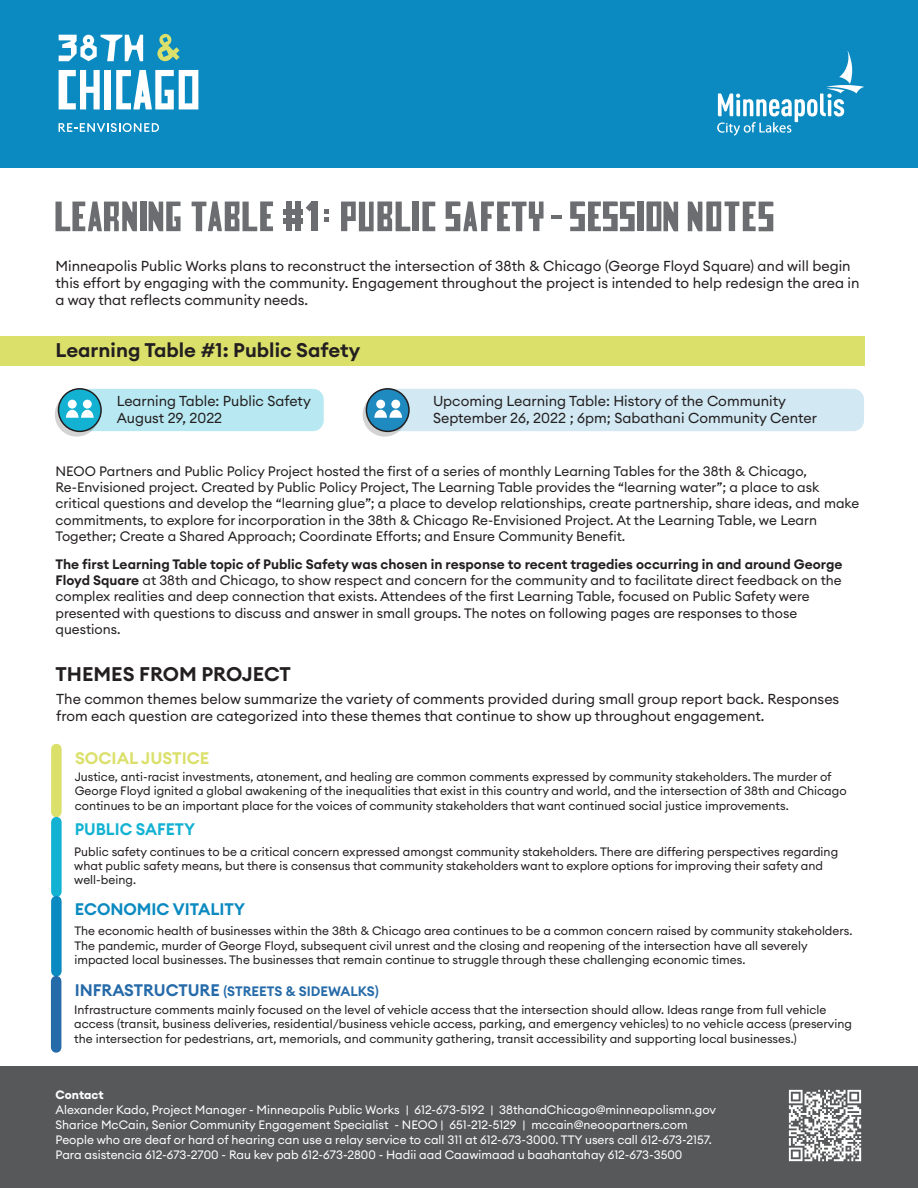
<style>
.page{position:relative;width:918px;height:1188px;background:#fff}
.page>*{position:absolute;margin:0;border:0;box-sizing:border-box;transform-origin:0 0}
.t1{font:600 19.5px "Euclid Circular A";color:#231f20}
.t2{font:600 16.5px "Euclid Circular A";color:#0a8ac0}
.t3{font:600 16.5px "Euclid Circular A";color:#dbe06b}
.t4{font:600 16.5px "Euclid Circular A";color:#13b2d3}
.t5{font:14.25px/17.1px "Euclid Circular A";color:#231f20}
.t6{font:13.5px/16.2px "Euclid Circular A";color:#231f20}
.t7{font:600 13.5px "Euclid Circular A";color:#266ba9}
.t8{font:12px/14.4px "Euclid Circular A";color:#231f20}
.t9{font:12px/15px "Euclid Circular A";color:#fff}
.t10{font:700 12px "Euclid Circular A";letter-spacing:-.005em;color:#fff}
.s1{font-weight:600}
.s2{font-size:16.5px}
</style>
<div class="page">
<div style="left:80px;top:389px;width:244px;height:42px;background:#b8e8f1;border-radius:11px"></div>
<div style="left:386px;top:389px;width:478px;height:42px;background:#d2e8f2;border-radius:11px"></div>
<svg style="left:56px;top:393px;width:42px;height:43px"></svg>
<div style="left:55px;top:393px;width:44px;height:44px;border:2px solid #231f20;border-radius:50%"></div>
<svg style="left:363px;top:393px;width:43px;height:43px"></svg>
<div style="left:363px;top:393px;width:44px;height:44px;border:2px solid #231f20;border-radius:50%"></div>
<div style="left:0;top:0;width:918px;height:168px;background:#0a8ac0"></div>
<svg style="left:59px;top:70px;width:41px;height:39px"></svg>
<div style="left:105px;top:70px;width:6px;height:39px;background:#fff"></div>
<svg style="left:116px;top:70px;width:82px;height:39px"></svg>
<svg style="left:59px;top:35px;width:84px;height:26px"></svg>
<svg style="left:157px;top:34px;width:23px;height:27px"></svg>
<svg style="left:59px;top:123px;width:100px;height:9px"></svg>
<svg style="left:717px;top:51px;width:147px;height:85px"></svg>
<div style="left:0;top:336px;width:864px;height:30px;background:#dbe06b"></div>
<div style="left:59px;top:389px;width:42px;height:42px;background:#13b2d3;border-radius:50%"></div>
<div style="left:58px;top:388px;width:44px;height:44px;border:2px solid #231f20;border-radius:50%"></div>
<div style="left:366px;top:389px;width:43px;height:42px;background:#1e8ac0;border-radius:50%"></div>
<div style="left:366px;top:388px;width:44px;height:44px;border:2px solid #231f20;border-radius:50%"></div>
<div style="left:68px;top:400px;width:9px;height:9px;background:#fff;border-radius:50%"></div>
<div style="left:83px;top:400px;width:9px;height:9px;background:#fff;border-radius:50%"></div>
<svg style="left:66px;top:410px;width:28px;height:8px"></svg>
<div style="left:376px;top:400px;width:9px;height:9px;background:#fff;border-radius:50%"></div>
<div style="left:391px;top:400px;width:9px;height:9px;background:#fff;border-radius:50%"></div>
<svg style="left:374px;top:410px;width:28px;height:8px"></svg>
<div style="left:51px;top:749px;width:11px;height:63px;background:#dbe06b"></div>
<div style="left:0;top:1066px;width:918px;height:122px;background:#57585a"></div>
<img style="left:788px;top:1089px;width:74px;height:73px">
<div style="left:51px;top:822px;width:11px;height:70px;background:#13b2d3"></div>
<div style="left:51px;top:901px;width:11px;height:70px;background:#0a8ac0"></div>
<div style="left:51px;top:981px;width:10px;height:66px;background:#266ba9"></div>
<svg style="left:56px;top:201px;width:81px;height:30px"></svg>
<div style="left:140px;top:202px;width:6px;height:29px;background:#6c6d70"></div>
<div style="left:637px;top:202px;width:6px;height:29px;background:#6c6d70"></div>
<div style="left:413px;top:202px;width:6px;height:29px;background:#6c6d70"></div>
<div style="left:311px;top:202px;width:6px;height:29px;background:#6c6d70"></div>
<svg style="left:149px;top:201px;width:32px;height:30px"></svg>
<svg style="left:192px;top:201px;width:81px;height:30px"></svg>
<svg style="left:341px;top:201px;width:69px;height:30px"></svg>
<svg style="left:422px;top:202px;width:13px;height:29px"></svg>
<svg style="left:570px;top:201px;width:65px;height:30px"></svg>
<svg style="left:446px;top:201px;width:98px;height:30px"></svg>
<svg style="left:646px;top:201px;width:32px;height:30px"></svg>
<svg style="left:688px;top:201px;width:85px;height:30px"></svg>
<div style="left:286px;top:202px;width:5px;height:29px;background:#6c6d70"></div>
<div style="left:296px;top:202px;width:5px;height:29px;background:#6c6d70"></div>
<div style="left:284px;top:218px;width:19px;height:5px;background:#6c6d70"></div>
<div style="left:284px;top:209px;width:19px;height:5px;background:#6c6d70"></div>
<svg style="left:306px;top:202px;width:5px;height:9px"></svg>
<svg style="left:324px;top:209px;width:4px;height:13px"></svg>
<hr style="left:552px;top:215px;width:10px;height:4px;background:#6c6d70">
<p class="t5" style="left:56px;top:257px;width:806px">Minneapolis Public Works plans to reconstruct the intersection of 38th &amp; Chicago (George Floyd Square) and will begin this effort by engaging with the community. Engagement throughout the project is intended to help redesign the area in a way that reflects community needs.</p>
<h1 class="t1" style="left:55px;top:338px;width:306px">Learning Table #1: Public Safety</h1>
<p class="t5" style="left:117px;top:392px;width:196px">Learning Table: Public Safety<br>August 29, 2022</p>
<p class="t5" style="left:433px;top:392px;width:385px">Upcoming Learning Table: History of the Community<br>September 26, 2022 ; 6pm; Sabathani Community Center</p>
<p class="t6" style="left:56px;top:463px;width:805px">NEOO Partners and Public Policy Project hosted the first of a series of monthly Learning Tables for the 38th &amp; Chicago, Re-Envisioned project. Created by Public Policy Project, The Learning Table provides the “learning water”; a place to ask critical questions and develop the “learning glue”; a place to develop relationships, create partnership, share ideas, and make commitments, to explore for incorporation in the 38th &amp; Chicago Re-Envisioned Project. At the Learning Table, we Learn Together; Create a Shared Approach; Coordinate Efforts; and Ensure Community Benefit.</p>
<p class="t6" style="left:56px;top:556px;width:788px"><span class="s1">The first Learning Table topic of Public Safety was chosen in response to recent tragedies occurring in and around George Floyd Square</span> at 38th and Chicago, to show respect and concern for the community and to facilitate direct feedback on the complex realities and deep connection that exists. Attendees of the first Learning Table, focused on Public Safety were presented with questions to discuss and answer in small groups. The notes on following pages are responses to those questions.</p>
<h1 class="t1" style="left:55px;top:661px;width:237px">THEMES FROM PROJECT</h1>
<p class="t5" style="left:56px;top:690px;width:785px">The common themes below summarize the variety of comments provided during small group report back. Responses from each question are categorized into these themes that continue to show up throughout engagement.</p>
<h2 class="t3" style="left:75px;top:747px;width:136px">SOCIAL JUSTICE</h2>
<p class="t8" style="left:75px;top:769px;width:773px">Justice, anti-racist investments, atonement, and healing are common comments expressed by community stakeholders. The murder of<br>George Floyd ignited a global awakening of the inequalities that exist in this country and world, and the intersection of 38th and Chicago continues to be an important place for the voices of community stakeholders that want continued social justice improvements.</p>
<p class="t8" style="left:74px;top:844px;width:766px">Public safety continues to be a critical concern expressed amongst community stakeholders. There are differing perspectives regarding what public safety means, but there is consensus that community stakeholders want to explore options for improving their safety and well-being.</p>
<h2 class="t4" style="left:75px;top:819px;width:122px">PUBLIC SAFETY</h2>
<h2 class="t2" style="left:75px;top:899px;width:172px">ECONOMIC VITALITY</h2>
<p class="t8" style="left:74px;top:924px;width:779px">The economic health of businesses within the 38th &amp; Chicago area continues to be a common concern raised by community stakeholders.<br>The pandemic, murder of George Floyd, subsequent civil unrest and the closing and reopening of the intersection have all severely impacted local businesses. The businesses that remain continue to struggle through these challenging economic times.</p>
<p class="t8" style="left:74px;top:1002px;width:779px">Infrastructure comments mainly focused on the level of vehicle access that the intersection should allow. Ideas range from full vehicle access (transit, business deliveries, residential/business vehicle access, parking, and emergency vehicles) to no vehicle access (preserving the intersection for pedestrians, art, memorials, and community gathering, transit accessibility and supporting local businesses.)</p>
<p class="t7" style="left:75px;top:983px;width:306px"><span class="s2">INFRASTRUCTURE</span> (STREETS &amp; SIDEWALKS)</p>
<p class="t10" style="left:56px;top:1087px;width:50px">Contact</p>
<p class="t9" style="left:56px;top:1102px;width:662px">Alexander Kado, Project Manager - Minneapolis Public Works | 612-673-5192 | 38thandChicago@minneapolismn.gov Sharice McCain, Senior Community Engagement Specialist - NEOO | 651-212-5129 | mccain@neoopartners.com People who are deaf or hard of hearing can use a relay service to call 311 at 612-673-3000. TTY users call 612-673-2157.<br>Para asistencia 612-673-2700 - Rau kev pab 612-673-2800 - Hadii aad Caawimaad u baahantahay 612-673-3500</p>
</div>
